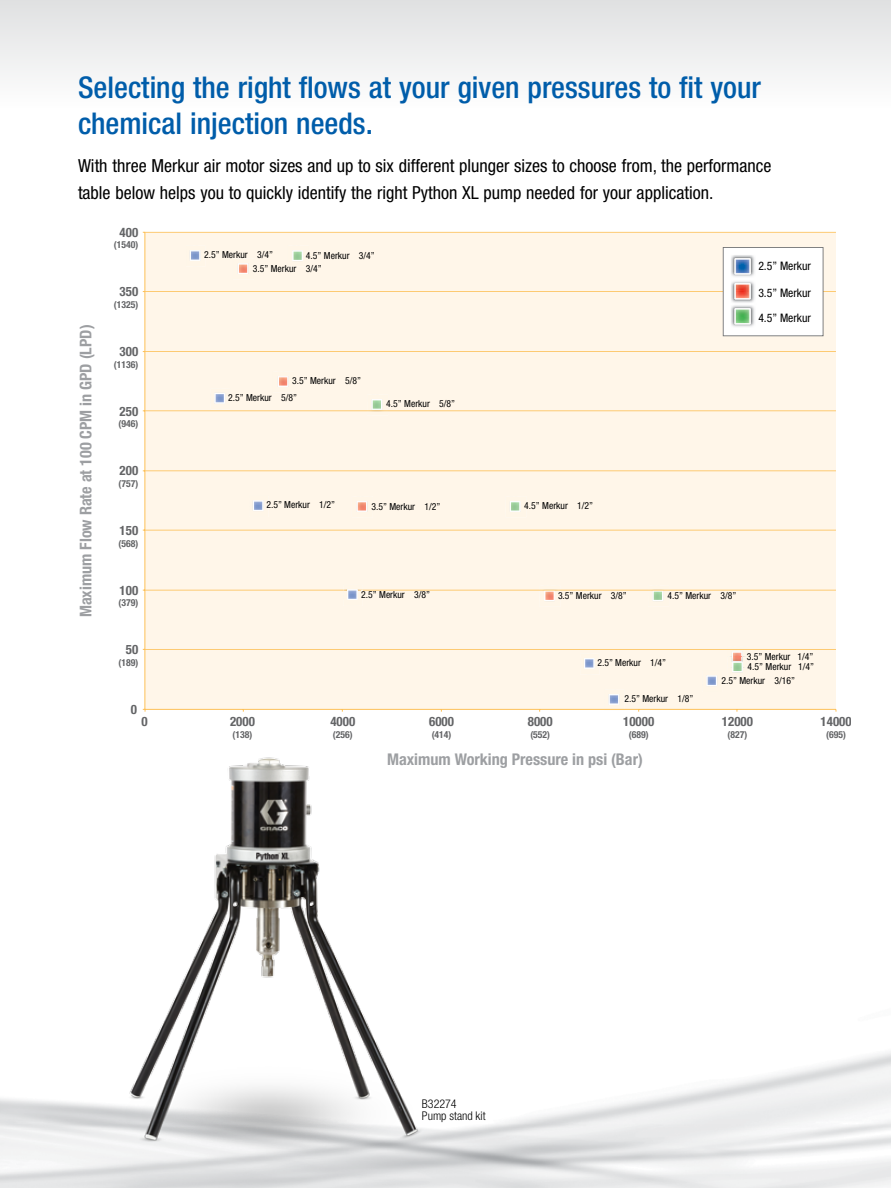
<style>
.page{position:relative;width:891px;height:1188px;background:#fff}
.page>*{position:absolute;margin:0;border:0;box-sizing:border-box;transform-origin:0 0}
.t1{font:500 condensed 30px/36px "Helvetica Neue LT Std";color:#005daa}
.t2{font:condensed 18px/27px "Helvetica Neue LT Std";color:#000}
.t3{font:700 condensed 16.2px "Helvetica Neue LT Std";color:#9d9fa2}
.t4{font:700 condensed 12.9px "Helvetica Neue LT Std";color:#636466}
.t5{font:300 condensed 12px/12px "Helvetica Neue LT Std";color:#000}
.t6{font:condensed 11.7px "Helvetica Neue LT Std";color:#010101}
.t7{font:condensed 9.75px "Helvetica Neue LT Std";color:#010101}
.t8{font:700 condensed 9.75px "Helvetica Neue LT Std";color:#636466}
</style>
<div class="page">
<div style="left:0;top:0;width:891px;height:108px;background:linear-gradient(to bottom,#dfe0e1,#fefefe)"></div>
<div style="left:145px;top:233px;width:691px;height:476px;background:#fff6e9"></div>
<svg style="left:584px;top:658px;width:11px;height:11px"></svg>
<svg style="left:605px;top:694px;width:19px;height:15px"></svg>
<svg style="left:706px;top:675px;width:11px;height:11px"></svg>
<svg style="left:238px;top:263px;width:10px;height:11px"></svg>
<svg style="left:278px;top:376px;width:10px;height:11px"></svg>
<svg style="left:357px;top:501px;width:10px;height:11px"></svg>
<img style="left:539px;top:589px;width:21px;height:1px">
<svg style="left:544px;top:591px;width:11px;height:10px"></svg>
<svg style="left:190px;top:250px;width:10px;height:11px"></svg>
<svg style="left:214px;top:393px;width:11px;height:11px"></svg>
<svg style="left:253px;top:500px;width:10px;height:11px"></svg>
<svg style="left:292px;top:250px;width:11px;height:11px"></svg>
<img style="left:367px;top:411px;width:21px;height:1px">
<svg style="left:372px;top:399px;width:10px;height:11px"></svg>
<svg style="left:510px;top:501px;width:10px;height:11px"></svg>
<img style="left:648px;top:589px;width:21px;height:1px">
<svg style="left:653px;top:591px;width:10px;height:10px"></svg>
<svg style="left:732px;top:651px;width:11px;height:21px"></svg>
<hr style="left:145px;top:649px;width:691px;height:1px;background:#fdc057">
<hr style="left:145px;top:590px;width:691px;height:1px;background:#fdc057">
<hr style="left:145px;top:530px;width:691px;height:1px;background:#fdc057">
<hr style="left:145px;top:470px;width:691px;height:1px;background:#fdc057">
<hr style="left:145px;top:410px;width:691px;height:1px;background:#fdc057">
<hr style="left:145px;top:351px;width:691px;height:1px;background:#fdc057">
<hr style="left:145px;top:291px;width:691px;height:1px;background:#fdc057">
<hr style="left:145px;top:232px;width:691px;height:1px;background:#fdc057">
<hr style="left:144px;top:232px;width:1px;height:477px;background:#fdc057">
<hr style="left:145px;top:709px;width:691px;height:1px;background:#fdc057">
<svg style="left:343px;top:589px;width:20px;height:11px"></svg>
<svg style="left:723px;top:247px;width:100px;height:89px;background:#f1f0f1"></svg>
<img style="left:735px;top:308px;width:16px;height:16px">
<img style="left:126px;top:757px;width:302px;height:418px">
<h1 class="t1" style="left:78px;top:69px;width:685px">Selecting the right flows at your given pressures to fit your chemical injection needs.</h1>
<h2 class="t2" style="left:78px;top:152px;width:695px">With three Merkur air motor sizes and up to six different plunger sizes to choose from, the performance table below helps you to quickly identify the right Python XL pump needed for your application.</h2>
<h3 class="t3" style="left:76px;top:617px;width:294px;rotate:-90deg">Maximum Flow Rate at 100 CPM in GPD (LPD)</h3>
<h3 class="t4" style="left:120px;top:224px;width:20px">400</h3>
<p class="t8" style="left:114px;top:239px;width:26px">(1540)</p>
<h3 class="t4" style="left:120px;top:284px;width:20px">350</h3>
<p class="t8" style="left:114px;top:298px;width:26px">(1325)</p>
<h3 class="t4" style="left:120px;top:344px;width:20px">300</h3>
<p class="t8" style="left:114px;top:358px;width:26px">(1136)</p>
<h3 class="t4" style="left:120px;top:403px;width:20px">250</h3>
<p class="t8" style="left:119px;top:418px;width:21px">(946)</p>
<h3 class="t4" style="left:120px;top:463px;width:20px">200</h3>
<p class="t8" style="left:119px;top:478px;width:21px">(757)</p>
<h3 class="t4" style="left:120px;top:523px;width:20px">150</h3>
<p class="t8" style="left:119px;top:537px;width:21px">(568)</p>
<h3 class="t4" style="left:120px;top:582px;width:20px">100</h3>
<p class="t8" style="left:119px;top:597px;width:21px">(379)</p>
<h3 class="t4" style="left:126px;top:642px;width:14px">50</h3>
<p class="t8" style="left:119px;top:657px;width:21px">(189)</p>
<h3 class="t4" style="left:131px;top:702px;width:8px">0</h3>
<p class="t7" style="left:204px;top:249px;width:70px">2.5” Merkur 3/4”</p>
<p class="t7" style="left:306px;top:250px;width:70px">4.5” Merkur 3/4”</p>
<p class="t7" style="left:253px;top:263px;width:70px">3.5” Merkur 3/4”</p>
<p class="t7" style="left:292px;top:375px;width:70px">3.5” Merkur 5/8”</p>
<p class="t7" style="left:228px;top:392px;width:70px">2.5” Merkur 5/8”</p>
<p class="t7" style="left:386px;top:398px;width:70px">4.5” Merkur 5/8”</p>
<p class="t7" style="left:266px;top:499px;width:70px">2.5” Merkur 1/2”</p>
<p class="t7" style="left:371px;top:500px;width:70px">3.5” Merkur 1/2”</p>
<p class="t7" style="left:361px;top:589px;width:70px">2.5” Merkur 3/8”</p>
<h3 class="t4" style="left:141px;top:714px;width:8px">0</h3>
<h3 class="t4" style="left:230px;top:714px;width:26px">2000</h3>
<p class="t8" style="left:233px;top:729px;width:21px">(138)</p>
<h3 class="t4" style="left:330px;top:714px;width:26px">4000</h3>
<p class="t8" style="left:333px;top:729px;width:21px">(256)</p>
<h3 class="t4" style="left:429px;top:714px;width:26px">6000</h3>
<p class="t8" style="left:432px;top:729px;width:21px">(414)</p>
<p class="t6" style="left:758px;top:259px;width:54px">2.5” Merkur</p>
<p class="t6" style="left:758px;top:286px;width:54px">3.5” Merkur</p>
<p class="t6" style="left:758px;top:311px;width:54px">4.5” Merkur</p>
<p class="t7" style="left:524px;top:500px;width:70px">4.5” Merkur 1/2”</p>
<p class="t7" style="left:558px;top:590px;width:70px">3.5” Merkur 3/8”</p>
<p class="t7" style="left:667px;top:590px;width:70px">4.5” Merkur 3/8”</p>
<h3 class="t4" style="left:528px;top:714px;width:26px">8000</h3>
<p class="t8" style="left:530px;top:729px;width:21px">(552)</p>
<p class="t7" style="left:597px;top:657px;width:70px">2.5” Merkur 1/4”</p>
<p class="t7" style="left:625px;top:693px;width:70px">2.5” Merkur 1/8”</p>
<h3 class="t4" style="left:623px;top:714px;width:33px">10000</h3>
<p class="t8" style="left:629px;top:729px;width:21px">(689)</p>
<p class="t7" style="left:747px;top:651px;width:68px">3.5” Merkur 1/4”</p>
<p class="t7" style="left:748px;top:661px;width:68px">4.5” Merkur 1/4”</p>
<p class="t7" style="left:721px;top:675px;width:75px">2.5” Merkur 3/16”</p>
<h3 class="t4" style="left:722px;top:714px;width:33px">12000</h3>
<p class="t8" style="left:728px;top:729px;width:21px">(827)</p>
<h3 class="t4" style="left:821px;top:714px;width:33px">14000</h3>
<p class="t8" style="left:826px;top:729px;width:21px">(695)</p>
<h3 class="t3" style="left:387px;top:749px;width:257px">Maximum Working Pressure in psi (Bar)</h3>
<p class="t5" style="left:422px;top:1098px;width:65px">B32274<br>Pump stand kit</p>
</div>
